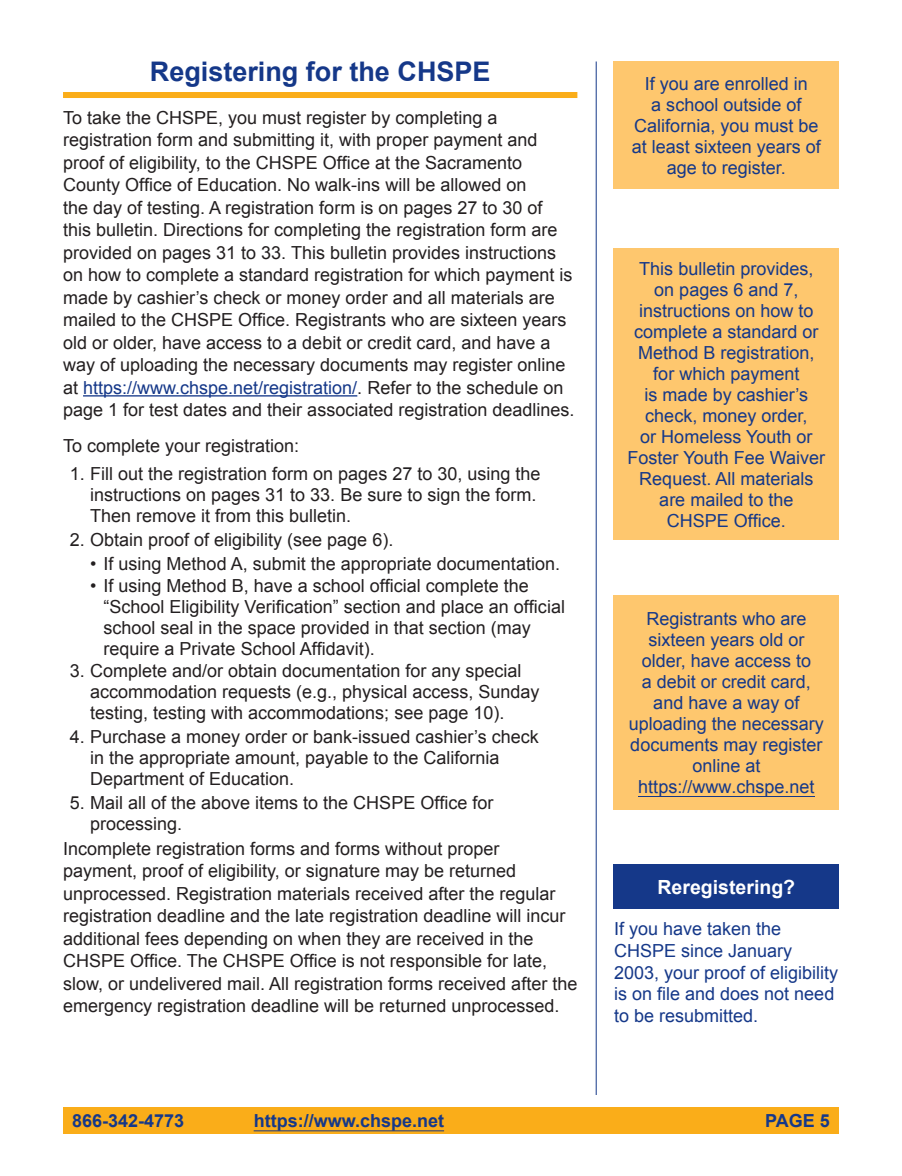
<style>
.page{position:relative;width:902px;height:1176px;background:#fff}
.page>*{position:absolute;margin:0;border:0;box-sizing:border-box;transform-origin:0 0}
.Heading_1{font:700 27px "Arial";color:#153889}
.Sidebar_Subhead_Reve{font:700 19.5px "Arial";color:#fff}
.Body_Text{font:18px/22.5px "Arial";color:#231f20}
.sidebar_callout{font:18px/21px "Arial";color:#153889;text-align:center}
.Sidebar_Body_Copy{font:18px/21.6px "Arial";color:#153889}
.t1{font:700 18px "Arial";color:#153889}
.Body_text__before_bu{font:18px "Arial";color:#231f20}
.s1{color:#153889}
</style>
<div class="page">
<div style="left:63px;top:1107px;width:775px;height:27px;background:#faad19"></div>
<hr style="left:254px;top:1130px;width:190px;height:1px;background:#153889">
<hr style="left:596px;top:62px;width:1px;height:1033px;background:#153889">
<div style="left:614px;top:61px;width:224px;height:128px;background:#fec76e"></div>
<div style="left:614px;top:248px;width:224px;height:292px;background:#fec76e"></div>
<div style="left:63px;top:92px;width:514px;height:6px;background:#faad19"></div>
<hr style="left:83px;top:395px;width:274px;height:2px;background:#153889">
<div style="left:614px;top:864px;width:224px;height:45px;background:#153889"></div>
<div style="left:614px;top:595px;width:225px;height:215px;background:#fec76e"></div>
<hr style="left:638px;top:796px;width:176px;height:1px;background:#153889">
<h1 class="Heading_1" style="left:150px;top:54px;width:342px">Registering for the CHSPE</h1>
<p class="Body_Text" style="left:63px;top:107px;width:513px">To take the CHSPE, you must register by completing a registration form and submitting it, with proper payment and proof of eligibility, to the CHSPE Office at the Sacramento County Office of Education. No walk-ins will be allowed on<br>the day of testing. A registration form is on pages 27 to 30 of this bulletin. Directions for completing the registration form are provided on pages 31 to 33. This bulletin provides instructions on how to complete a standard registration for which payment is made by cashier’s check or money order and all materials are mailed to the CHSPE Office. Registrants who are sixteen years old or older, have access to a debit or credit card, and have a way of uploading the necessary documents may register online at <span class="s1">https://www.chspe.net/registration/</span>. Refer to the schedule on page 1 for test dates and their associated registration deadlines.</p>
<p class="Body_text__before_bu" style="left:63px;top:434px;width:238px">To complete your registration:</p>
<p class="Body_Text" style="left:90px;top:464px;width:452px;line-height:21px;text-indent:-20px">1. Fill out the registration form on pages 27 to 30, using the instructions on pages 31 to 33. Be sure to sign the form.<br>Then remove it from this bulletin.</p>
<p class="Body_Text" style="left:70px;top:529px;width:325px">2. Obtain proof of eligibility (see page 6).</p>
<p class="Body_Text" style="left:90px;top:552px;width:471px">• If using Method A, submit the appropriate documentation.</p>
<p class="Body_Text" style="left:104px;top:575px;width:463px;line-height:21px;text-indent:-14px">• If using Method B, have a school official complete the “School Eligibility Verification” section and place an official school seal in the space provided in that section (may require a Private School Affidavit).</p>
<p class="Body_Text" style="left:90px;top:661px;width:451px;line-height:21px;text-indent:-20px">3. Complete and/or obtain documentation for any special accommodation requests (e.g., physical access, Sunday testing, testing with accommodations; see page 10).</p>
<p class="Body_Text" style="left:90px;top:726px;width:450px;line-height:21px;text-indent:-20px">4. Purchase a money order or bank-issued cashier’s check in the appropriate amount, payable to the California<br>Department of Education.</p>
<p class="Body_Text" style="left:90px;top:792px;width:405px;line-height:21px;text-indent:-20px">5. Mail all of the above items to the CHSPE Office for processing.</p>
<p class="Body_Text" style="left:63px;top:838px;width:516px">Incomplete registration forms and forms without proper payment, proof of eligibility, or signature may be returned unprocessed. Registration materials received after the regular registration deadline and the late registration deadline will incur additional fees depending on when they are received in the CHSPE Office. The CHSPE Office is not responsible for late, slow, or undelivered mail. All registration forms received after the emergency registration deadline will be returned unprocessed.</p>
<p class="sidebar_callout" style="left:631px;top:73px;width:191px">If you are enrolled in<br>a school outside of<br>California, you must be at least sixteen years of age to register.</p>
<p class="sidebar_callout" style="left:627px;top:258px;width:199px">This bulletin provides, on pages 6 and 7, instructions on how to complete a standard or<br>Method B registration, for which payment<br>is made by cashier’s check, money order,<br>or Homeless Youth or<br>Foster Youth Fee Waiver<br>Request. All materials are mailed to the<br>CHSPE Office.</p>
<p class="sidebar_callout" style="left:628px;top:608px;width:197px">Registrants who are sixteen years old or older, have access to<br>a debit or credit card, and have a way of uploading the necessary documents may register online at https://www.chspe.net</p>
<h5 class="Sidebar_Subhead_Reve" style="left:657px;top:874px;width:139px">Reregistering?</h5>
<p class="Sidebar_Body_Copy" style="left:614px;top:918px;width:226px">If you have taken the<br>CHSPE since January<br>2003, your proof of eligibility is on file and does not need to be resubmitted.</p>
<p class="t1" style="left:72px;top:1109px;width:114px">866-342-4773</p>
<p class="t1" style="left:254px;top:1109px;width:192px">https://www.chspe.net</p>
<p class="t1" style="left:765px;top:1109px;width:66px">PAGE 5</p>
</div>
